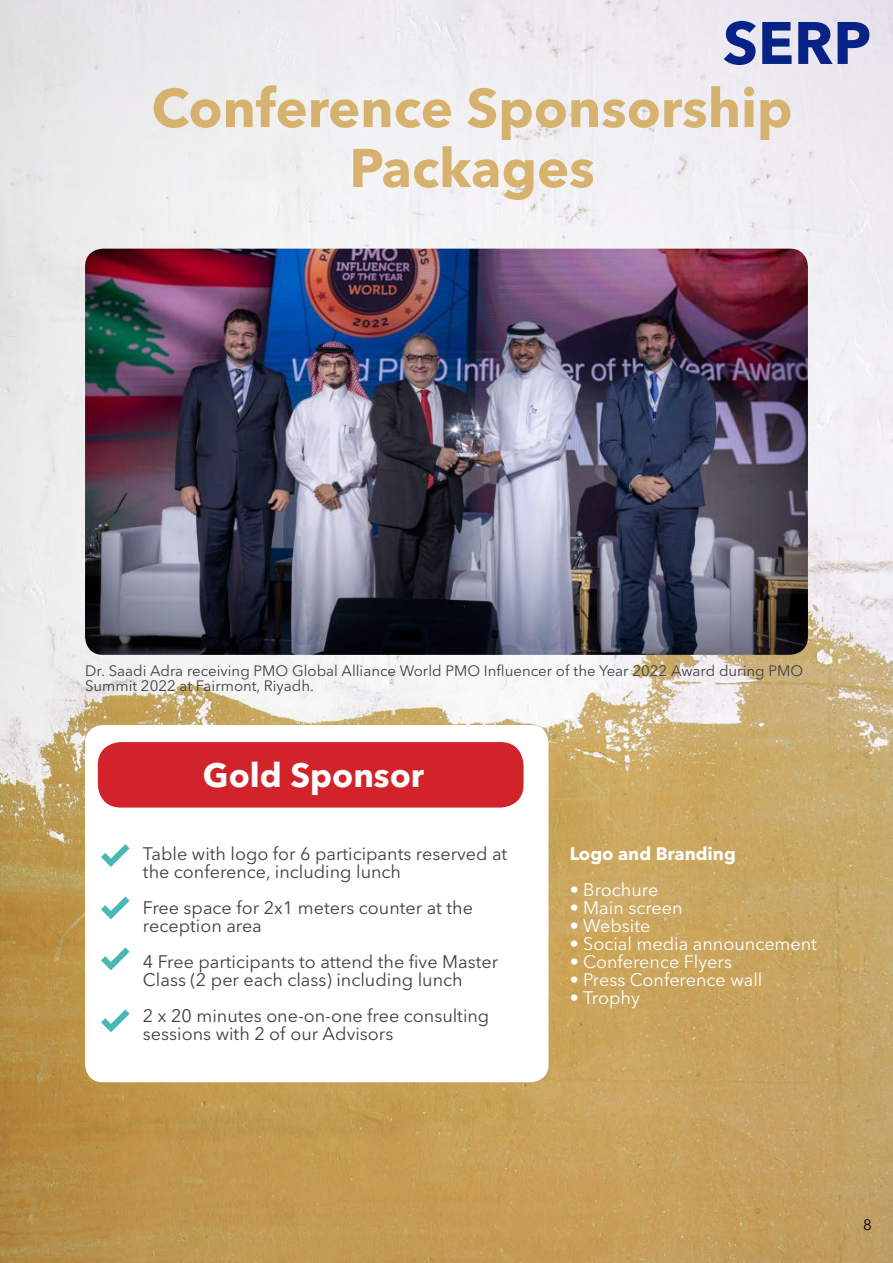
<style>
.page{position:relative;width:893px;height:1263px;background:#fff}
.page>*{position:absolute;margin:0;border:0;box-sizing:border-box;transform-origin:0 0}
.t1{font:700 59.25px "Avenir Next LT Pro";color:#072387}
.t2{font:700 54px/60px "Avenir Next LT Pro";color:#d7b26e;text-align:center}
.t3{font:700 33.45px "Avenir Next LT Pro";color:#fff}
.t4{font:18px/18px "Avenir Next LT Pro";color:#414042}
.t5{font:18px "Avenir Next LT Pro";color:#fff}
.t6{font:700 18px "Avenir Next LT Pro";color:#fff}
.t7{font:15px/15px "Avenir Next LT Pro";color:#414042}
.t8{font:15px "Avenir Next LT Pro";color:#000}
</style>
<div class="page">
<img style="left:0;top:0;width:893px;height:1263px">
<div style="left:85px;top:725px;width:464px;height:357px;background:#fff;border-radius:18px"></div>
<div style="left:98px;top:742px;width:426px;height:65px;background:#d2232a;border-radius:23px"></div>
<svg style="left:101px;top:844px;width:29px;height:23px"></svg>
<svg style="left:101px;top:896px;width:29px;height:23px"></svg>
<svg style="left:101px;top:947px;width:29px;height:23px"></svg>
<svg style="left:101px;top:1009px;width:29px;height:23px"></svg>
<img style="left:85px;top:249px;width:723px;height:406px">
<h1 class="t1" style="left:723px;top:7px;width:150px">SERP</h1>
<h1 class="t1" style="left:794px;top:7px;width:41px">R</h1>
<h2 class="t2" style="left:152px;top:78px;width:642px">Conference Sponsorship<br>Packages</h2>
<p class="t7" style="left:85px;top:663px;width:720px">Dr. Saadi Adra receiving PMO Global Alliance World PMO Influencer of the Year 2022 Award during PMO<br>Summit 2022 at Fairmont, Riyadh.</p>
<h3 class="t3" style="left:203px;top:754px;width:223px">Gold Sponsor</h3>
<p class="t4" style="left:143px;top:844px;width:366px">Table with logo for 6 participants reserved at the conference, including lunch</p>
<p class="t4" style="left:143px;top:898px;width:332px">Free space for 2x1 meters counter at the reception area</p>
<p class="t4" style="left:143px;top:952px;width:357px">4 Free participants to attend the five Master<br>Class (2 per each class) including lunch</p>
<p class="t4" style="left:143px;top:1006px;width:348px">2 x 20 minutes one-on-one free consulting sessions with 2 of our Advisors</p>
<p class="t6" style="left:570px;top:842px;width:168px">Logo and Branding</p>
<p class="t5" style="left:570px;top:879px;width:90px">• Brochure</p>
<p class="t5" style="left:570px;top:897px;width:114px">• Main screen</p>
<p class="t5" style="left:570px;top:915px;width:82px">• Website</p>
<p class="t5" style="left:570px;top:933px;width:249px">• Social media announcement</p>
<p class="t5" style="left:570px;top:951px;width:164px">• Conference Flyers</p>
<p class="t5" style="left:570px;top:969px;width:194px">• Press Conference wall</p>
<p class="t5" style="left:570px;top:987px;width:72px">• Trophy</p>
<p class="t8" style="left:863px;top:1215px;width:10px">8</p>
</div>
